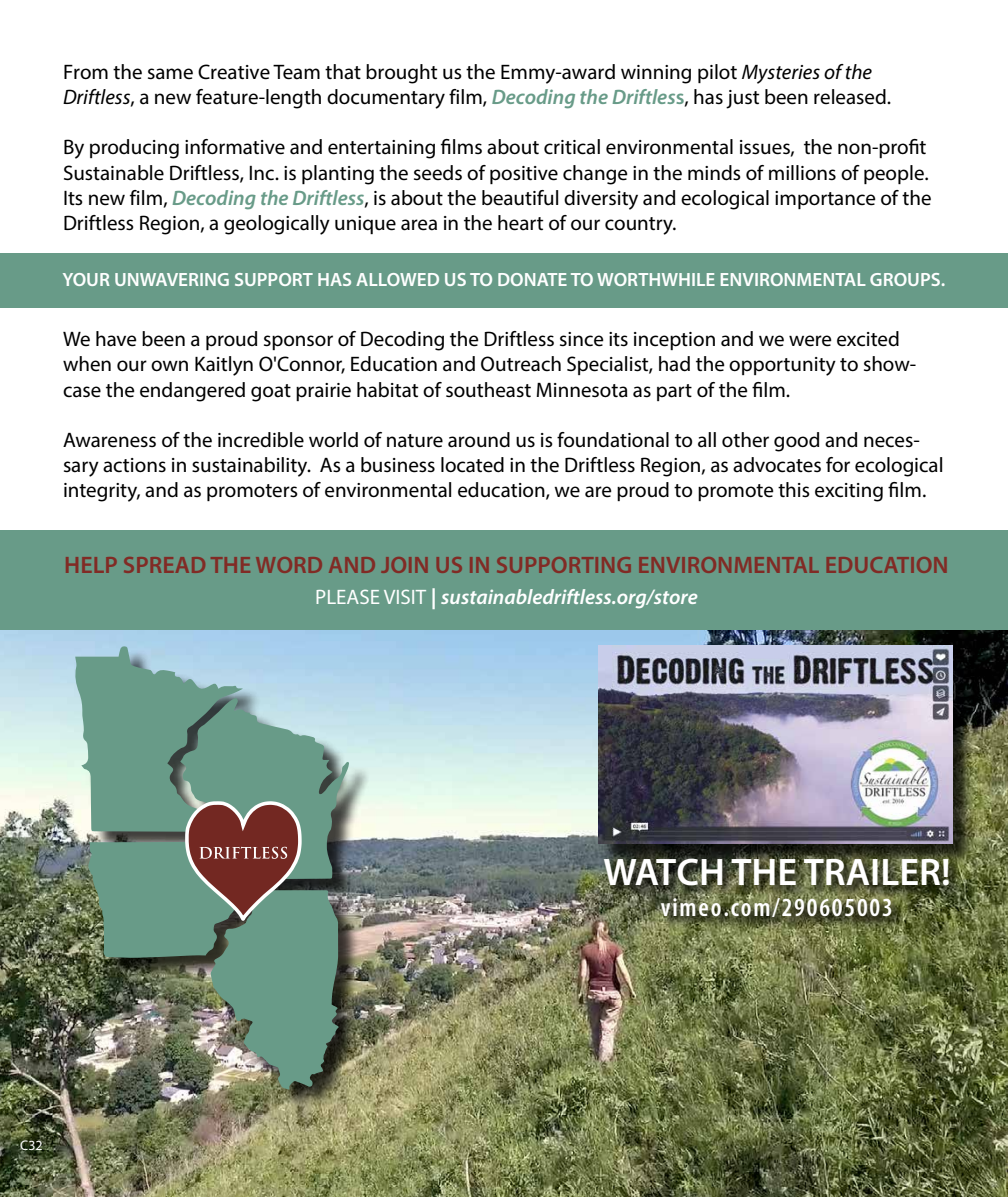
<style>
.page{position:relative;width:1008px;height:1197px;background:#fff}
.page>*{position:absolute;margin:0;border:0;box-sizing:border-box;transform-origin:0 0}
.t1{font:600 38.5px "Myriad Pro";color:#fff}
.t2{font:600 condensed 26.25px "Myriad Pro";letter-spacing:.07em;color:#fff}
.t3{font:600 23.97px "Myriad Pro";color:#812b25}
.t4{font:21px/25.2px "Myriad Pro";color:#000}
.t5{font:italic 600 21px "Myriad Pro";color:#fff}
.t6{font:600 19.25px "Myriad Pro";color:#fff}
.t7{font:14px "Myriad Pro";color:#fff}
.s1{font-style:italic}
.s2{font-weight:600;font-style:italic;color:#689b88}
.s3{font-weight:600;color:#689b88}
.s4{font-weight:400;font-style:normal}
.s5{font-weight:700;font-style:normal}
</style>
<div class="page">
<img style="left:0;top:630px;width:1008px;height:567px">
<div style="left:0;top:649px;width:370px;height:462px;background:#000;opacity:.75"></div>
<img style="left:74px;top:646px;width:275px;height:444px">
<div style="left:601px;top:648px;width:373px;height:218px;background:#000;opacity:.75"></div>
<img style="left:598px;top:646px;width:355px;height:198px">
<div style="left:0;top:254px;width:1008px;height:54px;background:#689b88"></div>
<div style="left:5px;top:1124px;width:53px;height:43px;background:#000;opacity:.75"></div>
<div style="left:0;top:530px;width:1008px;height:100px;background:#689b88"></div>
<div style="left:602px;top:856px;width:360px;height:74px;background:#000;opacity:.75"></div>
<p class="t4" style="left:63px;top:59px;width:830px">From the same Creative Team that brought us the Emmy-award winning pilot <span class="s1">Mysteries of the<br>Driftless</span>, a new feature-length documentary film, <span class="s2">Decoding the Driftles</span><span class="s3">s</span>, has just been released.</p>
<p class="t4" style="left:63px;top:134px;width:870px">By producing informative and entertaining films about critical environmental issues, the non-profit Sustainable Driftless, Inc. is planting the seeds of positive change in the minds of millions of people.<br>Its new film, <span class="s2">Decoding the Driftless</span>, is about the beautiful diversity and ecological importance of the Driftless Region, a geologically unique area in the heart of our country.</p>
<p class="t6" style="left:63px;top:268px;width:884px">YOUR UNWAVERING SUPPORT HAS ALLOWED US TO DONATE TO WORTHWHILE ENVIRONMENTAL GROUPS.</p>
<p class="t4" style="left:63px;top:326px;width:855px">We have been a proud sponsor of Decoding the Driftless since its inception and we were excited when our own Kaitlyn O'Connor, Education and Outreach Specialist, had the opportunity to show&shy;case the endangered goat prairie habitat of southeast Minnesota as part of the film.</p>
<p class="t4" style="left:63px;top:427px;width:882px">Awareness of the incredible world of nature around us is foundational to all other good and neces&shy;sary actions in sustainability. As a business located in the Driftless Region, as advocates for ecological integrity, and as promoters of environmental education, we are proud to promote this exciting film.</p>
<p class="t3" style="left:64px;top:549px;width:886px">HELP SPREAD THE WORD AND JOIN US IN SUPPORTING ENVIRONMENTAL EDUCATION</p>
<p class="t5" style="left:315px;top:584px;width:384px"><span class="s4">PLEASE VISIT</span> <span class="s5">|</span> sustainabledriftless.org/store</p>
<p class="t7" style="left:20px;top:1136px;width:24px">C32</p>
<h1 class="t1" style="left:604px;top:847px;width:349px">WATCH THE TRAILER!</h1>
<p class="t2" style="left:661px;top:891px;width:234px">vimeo.com/290605003</p>
</div>
